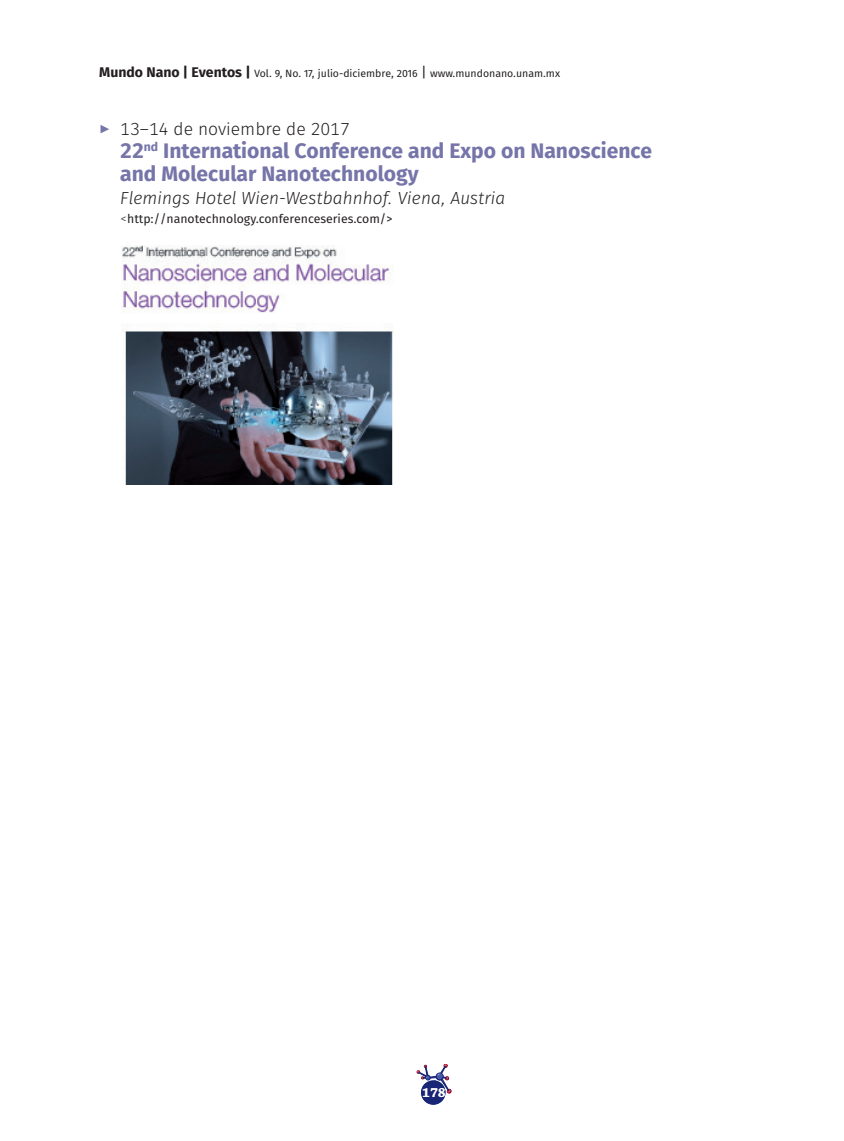
<style>
.page{position:relative;width:844px;height:1141px;background:#fff}
.page>*{position:absolute;margin:0;border:0;box-sizing:border-box;transform-origin:0 0}
.T-2_Eventos{font:700 21px/22.8px "Fira Sans OT";color:#7675a9}
.Lugar_eventos{font:italic 17.5px "Fira Sans OT Light";color:#231f20}
.t1{font:17.5px "Fira Sans OT Light";color:#231f20}
.t2{font:700 14px "Chaparral Pro";color:#fff}
.Fuente_Noticias{font:12.25px "Fira Sans OT";color:#231f20}
.t3{font:10.5px "Fira Sans OT";color:#231f20}
.s1{font-weight:700;font-size:14px}
.s2{font-size:14px}
.s3{font-family:"Fira Sans OT Light"}
</style>
<div class="page">
<svg style="left:417px;top:1064px;width:34px;height:41px"></svg>
<div style="left:421px;top:1080px;width:24px;height:25px;background:#192575;border-radius:50%"></div>
<img style="left:121px;top:245px;width:272px;height:239px">
<p class="t3" style="left:99px;top:66px;width:462px"><span class="s1">Mundo Nano | Eventos |</span> Vol. 9, No. 17, julio-diciembre, 2016 <span class="s2">|</span> www.mundonano.unam.mx</p>
<p class="t1" style="left:120px;top:117px;width:231px">13–14 de noviembre de 2017</p>
<p class="T-2_Eventos" style="left:120px;top:141px;width:533px">22<sup>nd</sup> International Conference and Expo on Nanoscience and Molecular Nanotechnology</p>
<p class="Lugar_eventos" style="left:120px;top:185px;width:386px">Flemings Hotel Wien-Westbahnhof. Viena, Austria</p>
<p class="Fuente_Noticias" style="left:120px;top:210px;width:273px"><span class="s3">&lt;</span>http://nanotechnology.conferenceseries.com/&gt;</p>
<p class="t2" style="left:422px;top:1084px;width:25px">178</p>
</div>
